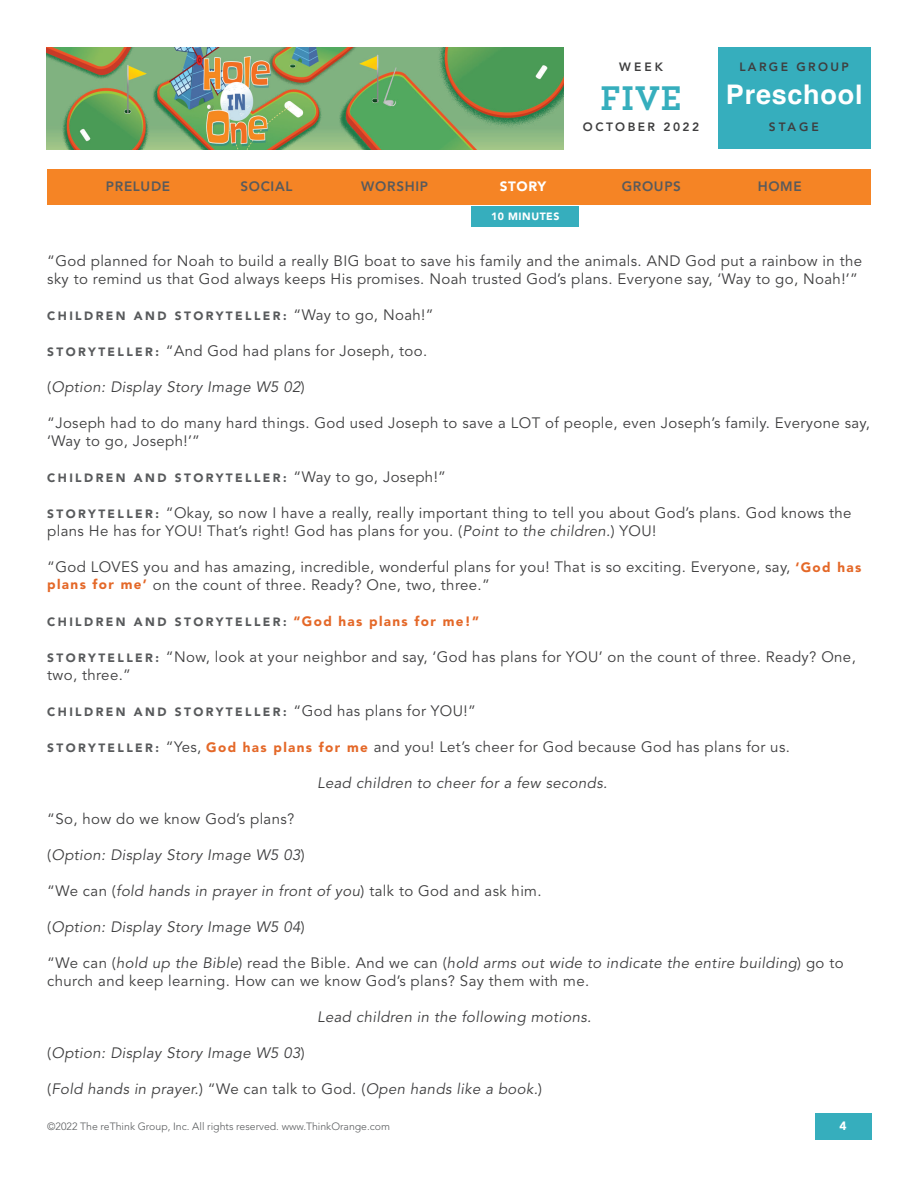
<style>
.page{position:relative;width:918px;height:1188px;background:#fff}
.page>*{position:absolute;margin:0;border:0;box-sizing:border-box;transform-origin:0 0}
.t1{font:700 36px "Archer Pro";color:#36aebd}
.t2{font:700 27px "Helvetica";letter-spacing:.03em;color:#fff}
.t3{font:15px/18px "Avenir LT Std";letter-spacing:.025em;color:#3e3e3f}
.t4{font:italic 15px "Avenir LT Std";letter-spacing:.025em;color:#3e3e3f}
.t5{font:800 13.5px "Avenir LT Std";letter-spacing:.05em;color:#585a5c}
.t6{font:900 13.5px "Avenir LT Std";letter-spacing:.05em;color:#fff}
.t7{font:900 12px "Avenir LT Std";letter-spacing:.2em;color:#585a5c}
.t8{font:800 12px "Avenir LT Std";letter-spacing:.2em;color:#3e3e3f}
.t9{font:900 12px "Avenir LT Std";color:#fff}
.t10{font:300 10.5px "Avenir LT Std";color:#585a5c}
.t11{font:900 10.5px "Avenir LT Std";letter-spacing:.05em;color:#fff}
.s1{font-weight:400;font-size:15px;color:#3e3e3f}
.s2{font-weight:900;font-size:12px;color:#585a5c}
.s3{font-style:normal}
.s4{font-style:italic}
.s5{font-weight:900;font-size:13.5px;color:#e46828}
.s6{font-size:13.5px;color:#e46828}
</style>
<div class="page">
<img style="left:46px;top:47px;width:518px;height:102px">
<div style="left:717px;top:47px;width:154px;height:102px;background:#36aebd"></div>
<div style="left:471px;top:206px;width:108px;height:20px;background:#36aebd"></div>
<div style="left:47px;top:170px;width:824px;height:36px;background:#f58425"></div>
<div style="left:815px;top:1113px;width:57px;height:27px;background:#36aebd"></div>
<p class="t8" style="left:619px;top:59px;width:45px">WEEK</p>
<h1 class="t1" style="left:601px;top:69px;width:82px">FIVE</h1>
<p class="t8" style="left:583px;top:120px;width:118px">OCTOBER 2022</p>
<p class="t8" style="left:739px;top:59px;width:111px">LARGE GROUP</p>
<h2 class="t2" style="left:726px;top:78px;width:138px">Preschool</h2>
<p class="t8" style="left:769px;top:120px;width:52px">STAGE</p>
<p class="t5" style="left:106px;top:178px;width:66px">PRELUDE</p>
<p class="t5" style="left:240px;top:178px;width:54px">SOCIAL</p>
<p class="t5" style="left:361px;top:178px;width:68px">WORSHIP</p>
<p class="t6" style="left:500px;top:178px;width:48px">STORY</p>
<p class="t5" style="left:622px;top:178px;width:61px">GROUPS</p>
<p class="t5" style="left:758px;top:178px;width:46px">HOME</p>
<p class="t11" style="left:491px;top:210px;width:70px">10 MINUTES</p>
<p class="t3" style="left:47px;top:252px;width:816px">“God planned for Noah to build a really BIG boat to save his family and the animals. AND God put a rainbow in the sky to remind us that God always keeps His promises. Noah trusted God’s plans. Everyone say, ‘Way to go, Noah!’”</p>
<p class="t7" style="left:47px;top:308px;width:388px">CHILDREN AND STORYTELLER: <span class="s1">“Way to go, Noah!”</span></p>
<p class="t3" style="left:47px;top:342px;width:382px"><span class="s2">S T O RYT E L L E R :</span> “And God had plans for Joseph, too.</p>
<p class="t4" style="left:47px;top:378px;width:259px"><span class="s3">(</span>Option: Display Story Image W5 02<span class="s3">)</span></p>
<p class="t3" style="left:47px;top:414px;width:824px">“Joseph had to do many hard things. God used Joseph to save a LOT of people, even Joseph’s family. Everyone say, ‘Way to go, Joseph!’”</p>
<p class="t7" style="left:47px;top:470px;width:400px">CHILDREN AND STORYTELLER: <span class="s1">“Way to go, Joseph!”</span></p>
<p class="t3" style="left:47px;top:504px;width:806px"><span class="s2">S T O RY T E L L E R :</span> “Okay, so now I have a really, really important thing to tell you about God’s plans. God knows the plans He has for YOU! That’s right! God has plans for you. (<span class="s4">Point to the children.</span>) YOU!</p>
<p class="t3" style="left:47px;top:558px;width:816px">“God LOVES you and has amazing, incredible, wonderful plans for you! That is so exciting. Everyone, say, <span class="s5">‘God has plans for me’</span> on the count of three. Ready? One, two, three.”</p>
<p class="t7" style="left:47px;top:614px;width:433px">CHILDREN AND STORYTELLER: <span class="s6">“God has plans for me!”</span></p>
<p class="t3" style="left:47px;top:648px;width:810px"><span class="s2">S T O RY T E L L E R :</span> “Now, look at your neighbor and say, ‘God has plans for YOU’ on the count of three. Ready? One, two, three.”</p>
<p class="t7" style="left:47px;top:704px;width:430px">CHILDREN AND STORYTELLER: <span class="s1">“God has plans for YOU!”</span></p>
<p class="t3" style="left:47px;top:738px;width:744px"><span class="s2">S T O RY T E L L E R :</span> “Yes, <span class="s5">God has plans for me</span> and you! Let’s cheer for God because God has plans for us.</p>
<p class="t4" style="left:317px;top:774px;width:292px">Lead children to cheer for a few seconds.</p>
<p class="t3" style="left:47px;top:810px;width:249px">“So, how do we know God’s plans?</p>
<p class="t4" style="left:47px;top:846px;width:259px"><span class="s3">(</span>Option: Display Story Image W5 03<span class="s3">)</span></p>
<p class="t4" style="left:47px;top:882px;width:496px"><span class="s3">“We can (</span>fold hands in prayer in front of you<span class="s3">) talk to God and ask him.</span></p>
<p class="t4" style="left:47px;top:918px;width:259px"><span class="s3">(</span>Option: Display Story Image W5 04<span class="s3">)</span></p>
<p class="t3" style="left:47px;top:954px;width:798px">“We can (<span class="s4">hold up the Bible</span>) read the Bible. And we can (<span class="s4">hold arms out wide to indicate the entire building</span>) go to church and keep learning. How can we know God’s plans? Say them with me.</p>
<p class="t4" style="left:317px;top:1008px;width:276px">Lead children in the following motions.</p>
<p class="t4" style="left:47px;top:1044px;width:259px"><span class="s3">(</span>Option: Display Story Image W5 03<span class="s3">)</span></p>
<p class="t4" style="left:47px;top:1080px;width:496px"><span class="s3">(</span>Fold hands in prayer.<span class="s3">) “We can talk to God. (</span>Open hands like a book.<span class="s3">)</span></p>
<p class="t10" style="left:47px;top:1120px;width:344px">©2022 The reThink Group, Inc. All rights reserved. www.ThinkOrange.com</p>
<p class="t9" style="left:840px;top:1118px;width:9px">4</p>
</div>
